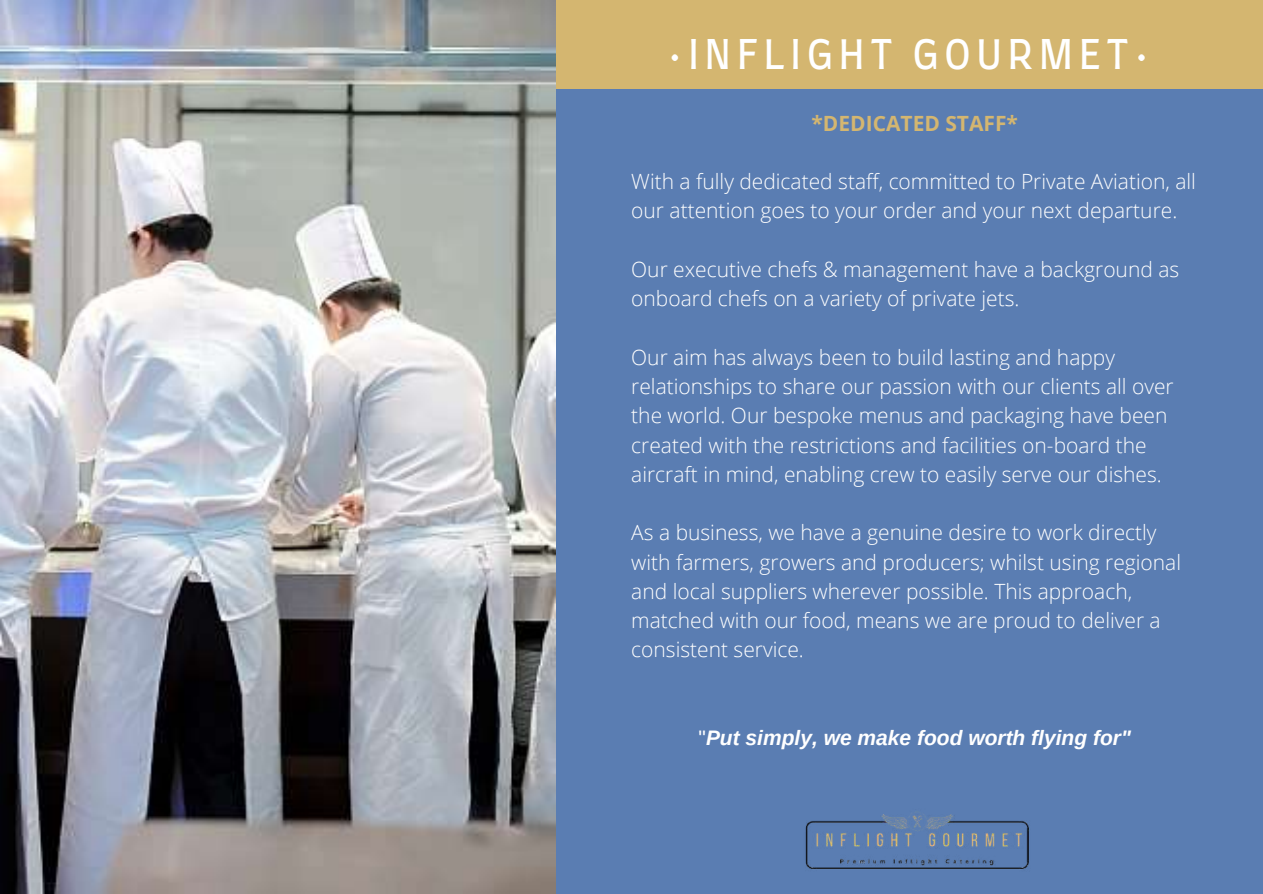
<style>
.page{position:relative;width:1263px;height:894px;background:#fff}
.page>*{position:absolute;margin:0;border:0;box-sizing:border-box;transform-origin:0 0}
.t1{font:39.15px "Farro";letter-spacing:.14em;color:#fff}
.t2{font:300 21px/29.2px "Open Sans";color:#fff}
.t3{font:italic 700 21px "Arimo";color:#fff}
.t4{font:700 21px "Open Sans";color:#d4b670}
.s1{font-weight:400;font-style:normal}
</style>
<div class="page">
<div style="left:0;top:0;width:1263px;height:893px;background:#5a7db2"></div>
<div style="left:526px;top:0;width:737px;height:89px;background:#d4b670"></div>
<img style="left:0;top:0;width:555px;height:892px">
<img style="left:805px;top:814px;width:224px;height:55px">
<h1 class="t1" style="left:667px;top:37px;width:483px">•INFLIGHT GOURMET•</h1>
<p class="t4" style="left:811px;top:108px;width:208px">*DEDICATED STAFF*</p>
<p class="t2" style="left:631px;top:166px;width:566px">With a fully dedicated staff, committed to Private Aviation, all our attention goes to your order and your next departure.</p>
<p class="t2" style="left:631px;top:254px;width:549px">Our executive chefs &amp; management have a background as onboard chefs on a variety of private jets.</p>
<p class="t2" style="left:631px;top:342px;width:544px">Our aim has always been to build lasting and happy relationships to share our passion with our clients all over the world. Our bespoke menus and packaging have been created with the restrictions and facilities on-board the aircraft in mind, enabling crew to easily serve our dishes.</p>
<p class="t2" style="left:631px;top:517px;width:551px">As a business, we have a genuine desire to work directly with farmers, growers and producers; whilst using regional and local suppliers wherever possible. This approach, matched with our food, means we are proud to deliver a consistent service.</p>
<p class="t3" style="left:699px;top:726px;width:434px"><span class="s1">"</span>Put simply, we make food worth flying for"</p>
</div>
